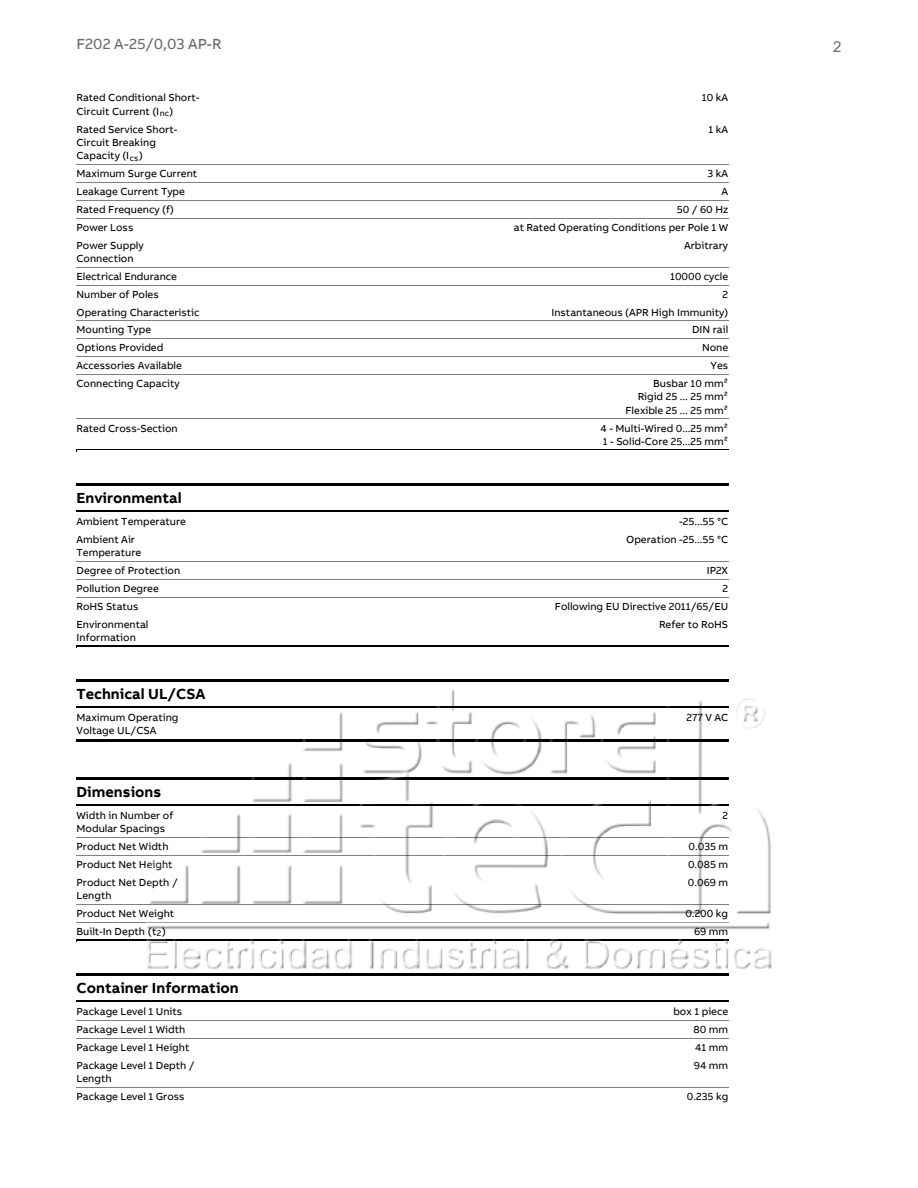
<style>
.page{position:relative;width:918px;height:1188px;background:#fff}
.page>*{position:absolute;margin:0;border:0;box-sizing:border-box;transform-origin:0 0}
.t1{font:700 15px "AB Bvoice";color:#000}
.t2{font:15px "AB Bvoice";color:#696969}
.t3{font:15px "Arial";color:#696969}
.t4{font:10.5px/17.9px "AB Bvoice";color:#000}
.s1{font-style:italic}
</style>
<div class="page">
<hr style="left:77px;top:120px;width:652px;height:1px;background:#808080">
<hr style="left:77px;top:182px;width:652px;height:2px;background:#808080">
<div style="left:77px;top:183px;width:652px;height:18px;background:#fff"></div>
<hr style="left:77px;top:200px;width:652px;height:1px;background:#808080">
<hr style="left:77px;top:218px;width:652px;height:1px;background:#808080">
<hr style="left:77px;top:236px;width:652px;height:1px;background:#808080">
<hr style="left:77px;top:267px;width:652px;height:1px;background:#808080">
<hr style="left:77px;top:285px;width:652px;height:1px;background:#808080">
<hr style="left:77px;top:303px;width:652px;height:1px;background:#808080">
<hr style="left:77px;top:374px;width:652px;height:2px;background:#808080">
<div style="left:77px;top:375px;width:652px;height:44px;background:#fff"></div>
<hr style="left:77px;top:449px;width:652px;height:3px;background:#000">
<div style="left:77px;top:451px;width:764px;height:196px;background:#fff"></div>
<hr style="left:77px;top:483px;width:652px;height:3px;background:#000">
<hr style="left:77px;top:511px;width:652px;height:1px;background:#000">
<hr style="left:77px;top:530px;width:652px;height:1px;background:#808080">
<hr style="left:77px;top:561px;width:652px;height:2px;background:#808080">
<div style="left:77px;top:562px;width:652px;height:18px;background:#fff"></div>
<hr style="left:77px;top:579px;width:652px;height:1px;background:#808080">
<hr style="left:77px;top:597px;width:652px;height:1px;background:#808080">
<hr style="left:77px;top:615px;width:652px;height:1px;background:#808080">
<hr style="left:77px;top:645px;width:652px;height:3px;background:#000">
<div style="left:77px;top:647px;width:764px;height:98px;background:#fff"></div>
<hr style="left:77px;top:679px;width:652px;height:3px;background:#000">
<hr style="left:77px;top:707px;width:652px;height:1px;background:#000">
<hr style="left:77px;top:739px;width:652px;height:3px;background:#000">
<hr style="left:77px;top:777px;width:652px;height:3px;background:#000">
<hr style="left:77px;top:804px;width:652px;height:2px;background:#000">
<hr style="left:77px;top:855px;width:652px;height:2px;background:#808080">
<div style="left:77px;top:856px;width:652px;height:18px;background:#fff"></div>
<hr style="left:77px;top:873px;width:652px;height:1px;background:#808080">
<hr style="left:77px;top:904px;width:652px;height:2px;background:#808080">
<div style="left:77px;top:905px;width:652px;height:18px;background:#fff"></div>
<hr style="left:77px;top:922px;width:652px;height:1px;background:#808080">
<hr style="left:77px;top:939px;width:652px;height:3px;background:#000">
<div style="left:77px;top:941px;width:764px;height:170px;background:#fff"></div>
<hr style="left:77px;top:973px;width:652px;height:3px;background:#000">
<hr style="left:77px;top:1001px;width:652px;height:1px;background:#000">
<hr style="left:77px;top:1020px;width:652px;height:1px;background:#808080">
<hr style="left:77px;top:1038px;width:652px;height:1px;background:#808080">
<hr style="left:77px;top:1056px;width:652px;height:1px;background:#808080">
<hr style="left:77px;top:1087px;width:652px;height:1px;background:#808080">
<img style="left:112px;top:510px;width:660px;height:547px">
<h1 class="t2" style="left:77px;top:35px;width:146px">F202 A-25/0,03 AP-R</h1>
<h1 class="t3" style="left:833px;top:36px;width:10px">2</h1>
<p class="t4" style="left:77px;top:89px;width:125px">Rated Conditional Short-</p>
<p class="t4" style="left:702px;top:89px;width:28px">10 kA</p>
<p class="t4" style="left:77px;top:102px;width:102px">Circuit Current (I<sub>nc</sub>)<br>Rated Service Short-</p>
<p class="t4" style="left:709px;top:120px;width:21px">1 kA</p>
<p class="t4" style="left:77px;top:136px;width:81px;line-height:13.4px">Circuit Breaking<br>Capacity (I<sub>cs</sub>)</p>
<p class="t4" style="left:77px;top:165px;width:122px">Maximum Surge Current</p>
<p class="t4" style="left:708px;top:165px;width:22px">3 kA</p>
<p class="t4" style="left:77px;top:183px;width:110px">Leakage Current Type</p>
<p class="t4" style="left:722px;top:183px;width:8px">A</p>
<p class="t4" style="left:77px;top:201px;width:99px">Rated Frequency (f)</p>
<p class="t4" style="left:677px;top:201px;width:53px">50 / 60 Hz</p>
<p class="t4" style="left:77px;top:218px;width:58px">Power Loss</p>
<p class="t4" style="left:514px;top:218px;width:216px">at Rated Operating Conditions per Pole 1 W</p>
<p class="t4" style="left:77px;top:236px;width:69px">Power Supply</p>
<p class="t4" style="left:684px;top:236px;width:46px">Arbitrary</p>
<p class="t4" style="left:77px;top:250px;width:102px">Connection<br>Electrical Endurance</p>
<p class="t4" style="left:670px;top:267px;width:60px">10000 cycle</p>
<p class="t4" style="left:77px;top:285px;width:84px">Number of Poles</p>
<p class="t4" style="left:723px;top:285px;width:7px">2</p>
<p class="t4" style="left:77px;top:303px;width:125px">Operating Characteristic</p>
<p class="t4" style="left:551px;top:303px;width:178px">Instantaneous (APR High Immunity)</p>
<p class="t4" style="left:77px;top:321px;width:76px">Mounting Type</p>
<p class="t4" style="left:692px;top:321px;width:38px">DIN rail</p>
<p class="t4" style="left:77px;top:339px;width:88px">Options Provided</p>
<p class="t4" style="left:702px;top:339px;width:28px">None</p>
<p class="t4" style="left:77px;top:357px;width:107px">Accessories Available</p>
<p class="t4" style="left:653px;top:357px;width:77px;text-align:right">Yes<br>Busbar 10 mm²</p>
<p class="t4" style="left:626px;top:390px;width:104px;line-height:13.4px;text-align:right">Rigid 25 ... 25 mm²<br>Flexible 25 ... 25 mm²</p>
<p class="t4" style="left:77px;top:375px;width:105px">Connecting Capacity</p>
<p class="t4" style="left:77px;top:419px;width:103px">Rated Cross-Section</p>
<p class="t4" style="left:601px;top:421px;width:129px;line-height:13.4px">4 - Multi-Wired 0...25 mm²<br>1 - Solid-Core 25...25 mm²</p>
<h1 class="t1" style="left:77px;top:488px;width:107px">Environmental</h1>
<p class="t4" style="left:77px;top:513px;width:111px">Ambient Temperature</p>
<p class="t4" style="left:679px;top:513px;width:50px">-25...55 °C</p>
<p class="t4" style="left:77px;top:530px;width:60px">Ambient Air</p>
<p class="t4" style="left:626px;top:530px;width:104px">Operation -25...55 °C</p>
<p class="t4" style="left:77px;top:544px;width:105px">Temperature<br>Degree of Protection</p>
<p class="t4" style="left:707px;top:562px;width:23px">IP2X</p>
<p class="t4" style="left:77px;top:580px;width:84px">Pollution Degree</p>
<p class="t4" style="left:723px;top:580px;width:7px">2</p>
<p class="t4" style="left:77px;top:597px;width:64px">RoHS Status</p>
<p class="t4" style="left:555px;top:597px;width:175px">Following EU Directive 2011/65/EU</p>
<p class="t4" style="left:77px;top:615px;width:74px">Environmental</p>
<p class="t4" style="left:659px;top:615px;width:71px">Refer to RoHS</p>
<p class="t4" style="left:77px;top:629px;width:61px">Information</p>
<h1 class="t1" style="left:77px;top:684px;width:130px">Technical UL/CSA</h1>
<p class="t4" style="left:77px;top:709px;width:104px">Maximum Operating</p>
<p class="t4" style="left:686px;top:709px;width:43px">277 V AC</p>
<p class="t4" style="left:77px;top:722px;width:81px">Voltage UL/CSA</p>
<h1 class="t1" style="left:77px;top:782px;width:86px">Dimensions</h1>
<p class="t4" style="left:77px;top:807px;width:98px">Width in Number of</p>
<p class="t4" style="left:723px;top:807px;width:7px">2</p>
<p class="t4" style="left:77px;top:820px;width:94px">Modular Spacings<br>Product Net Width</p>
<p class="t4" style="left:689px;top:838px;width:41px">0.035 m</p>
<p class="t4" style="left:77px;top:856px;width:98px">Product Net Height</p>
<p class="t4" style="left:688px;top:856px;width:42px">0.085 m</p>
<p class="t4" style="left:77px;top:873px;width:103px">Product Net Depth /</p>
<p class="t4" style="left:688px;top:873px;width:42px">0.069 m</p>
<p class="t4" style="left:77px;top:887px;width:99px">Length<br>Product Net Weight</p>
<p class="t4" style="left:685px;top:905px;width:44px">0.200 kg</p>
<p class="t4" style="left:77px;top:923px;width:91px">Built-In Depth (<span class="s1">t</span><sub>2</sub>)</p>
<p class="t4" style="left:694px;top:923px;width:36px">69 mm</p>
<h1 class="t1" style="left:77px;top:978px;width:164px">Container Information</h1>
<p class="t4" style="left:77px;top:1003px;width:107px">Package Level 1 Units</p>
<p class="t4" style="left:673px;top:1003px;width:56px">box 1 piece</p>
<p class="t4" style="left:77px;top:1021px;width:110px">Package Level 1 Width</p>
<p class="t4" style="left:694px;top:1021px;width:36px">80 mm</p>
<p class="t4" style="left:77px;top:1038px;width:114px">Package Level 1 Height</p>
<p class="t4" style="left:695px;top:1038px;width:35px">41 mm</p>
<p class="t4" style="left:77px;top:1056px;width:120px">Package Level 1 Depth /</p>
<p class="t4" style="left:694px;top:1056px;width:36px">94 mm</p>
<p class="t4" style="left:77px;top:1070px;width:110px">Length<br>Package Level 1 Gross</p>
<p class="t4" style="left:687px;top:1087px;width:43px">0.235 kg</p>
</div>
